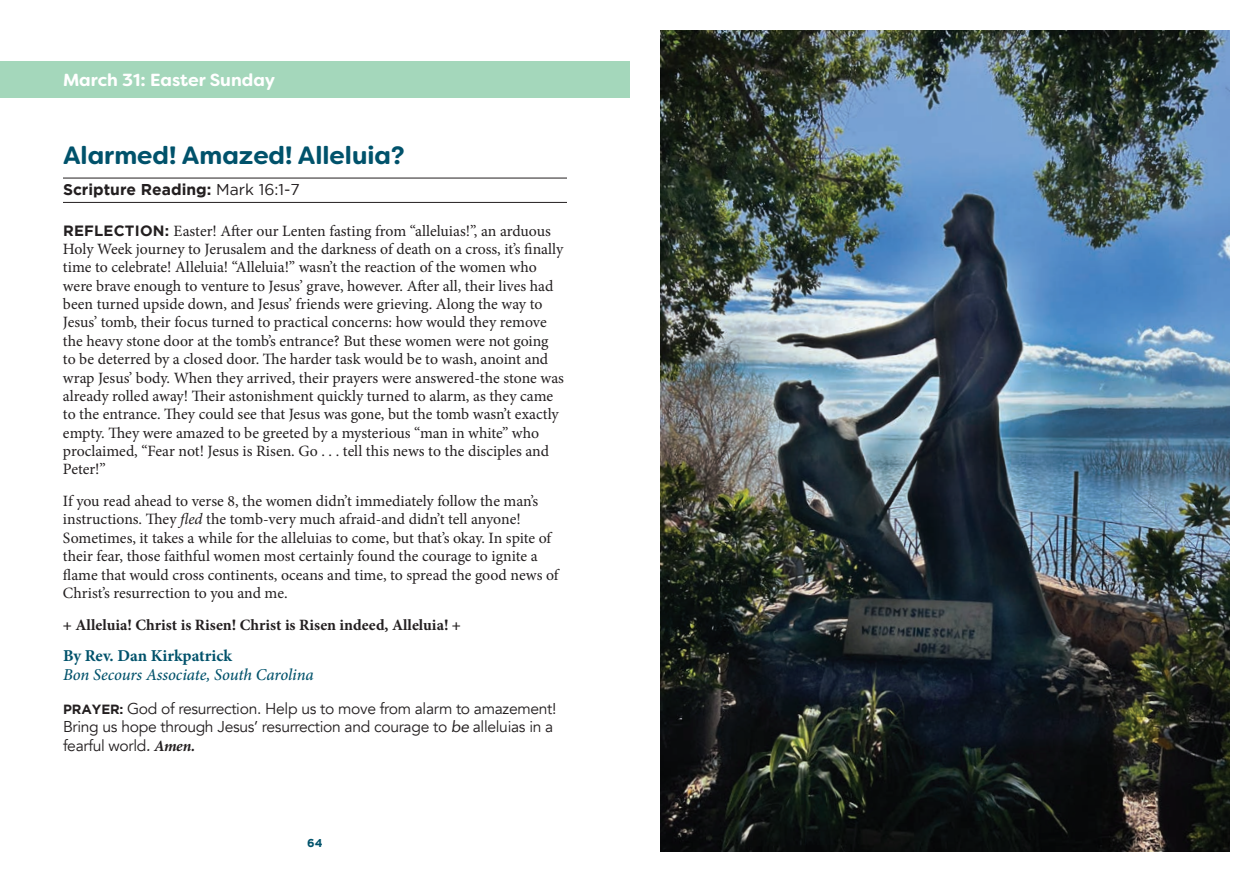
<style>
.page{position:relative;width:1260px;height:882px;background:#fff}
.page>*{position:absolute;margin:0;border:0;box-sizing:border-box;transform-origin:0 0}
.t1{font:700 25.03px "Filson Soft";color:#00526b}
.t2{font:700 17.5px "Filson Soft";color:#fff}
.t3{font:italic 500 16.62px "Minion Pro";letter-spacing:-.01em;color:#00526b}
.t4{font:700 16.62px "Minion Pro";color:#00526b}
.t5{font:15.75px/18.4px "Minion Pro";letter-spacing:-.005em;color:#231f20}
.t6{font:15.75px/18.4px "Avenir";letter-spacing:-.02em;color:#231f20}
.t7{font:700 15.75px "Minion Pro";color:#231f20}
.t8{font:700 15.75px "Gotham";color:#231f20}
.t9{font:700 11.38px "Gotham";color:#00526b}
.s1{font-weight:400}
.s2{font-family:"Gotham";font-weight:700;font-size:14.88px}
.s3{font-style:italic}
.s4{font-family:"Gotham";font-weight:700;font-size:13.3px}
.s5{font-family:"Minion Pro";font-weight:700;font-style:italic}
</style>
<div class="page">
<div style="left:0;top:61px;width:630px;height:37px;background:#a4d7bb"></div>
<hr style="left:63px;top:178px;width:504px;height:1px;background:#231f20">
<hr style="left:63px;top:202px;width:504px;height:1px;background:#231f20">
<img style="left:660px;top:31px;width:570px;height:820px">
<p class="t2" style="left:63px;top:68px;width:214px">March 31: Easter Sunday</p>
<h1 class="t1" style="left:63px;top:139px;width:343px">Alarmed! Amazed! Alleluia?</h1>
<p class="t8" style="left:63px;top:180px;width:238px">Scripture Reading: <span class="s1">Mark 16:1-7</span></p>
<p class="t5" style="left:63px;top:221px;width:502px"><span class="s2">REFLECTION:</span> Easter! After our Lenten fasting from “alleluias!”, an arduous Holy Week journey to Jerusalem and the darkness of death on a cross, it’s finally time to celebrate! Alleluia! “Alleluia!” wasn’t the reaction of the women who were brave enough to venture to Jesus’ grave, however. After all, their lives had been turned upside down, and Jesus’ friends were grieving. Along the way to Jesus’ tomb, their focus turned to practical concerns: how would they remove the heavy stone door at the tomb’s entrance? But these women were not going to be deterred by a closed door. The harder task would be to wash, anoint and wrap Jesus’ body. When they arrived, their prayers were answered-the stone was already rolled away! Their astonishment quickly turned to alarm, as they came to the entrance. They could see that Jesus was gone, but the tomb wasn’t exactly empty. They were amazed to be greeted by a mysterious “man in white” who proclaimed, “Fear not! Jesus is Risen. Go . . . tell this news to the disciples and Peter!”</p>
<p class="t5" style="left:63px;top:492px;width:497px">If you read ahead to verse 8, the women didn’t immediately follow the man’s instructions. They <span class="s3">fled</span> the tomb-very much afraid-and didn’t tell anyone!<br>Sometimes, it takes a while for the alleluias to come, but that’s okay. In spite of their fear, those faithful women most certainly found the courage to ignite a flame that would cross continents, oceans and time, to spread the good news of Christ’s resurrection to you and me.</p>
<p class="t7" style="left:63px;top:613px;width:400px">+ Alleluia! Christ is Risen! Christ is Risen indeed, Alleluia! +</p>
<p class="t4" style="left:63px;top:644px;width:171px">By Rev. Dan Kirkpatrick</p>
<p class="t3" style="left:63px;top:663px;width:252px">Bon Secours Associate, South Carolina</p>
<p class="t6" style="left:63px;top:700px;width:495px"><span class="s4">PRAYER:</span> God of resurrection. Help us to move from alarm to amazement!<br>Bring us hope through Jesus’ resurrection and courage to <span class="s3">be</span> alleluias in a fearful world<span class="s3">.</span> <span class="s5">Amen.</span></p>
<p class="t9" style="left:307px;top:836px;width:17px">64</p>
</div>
